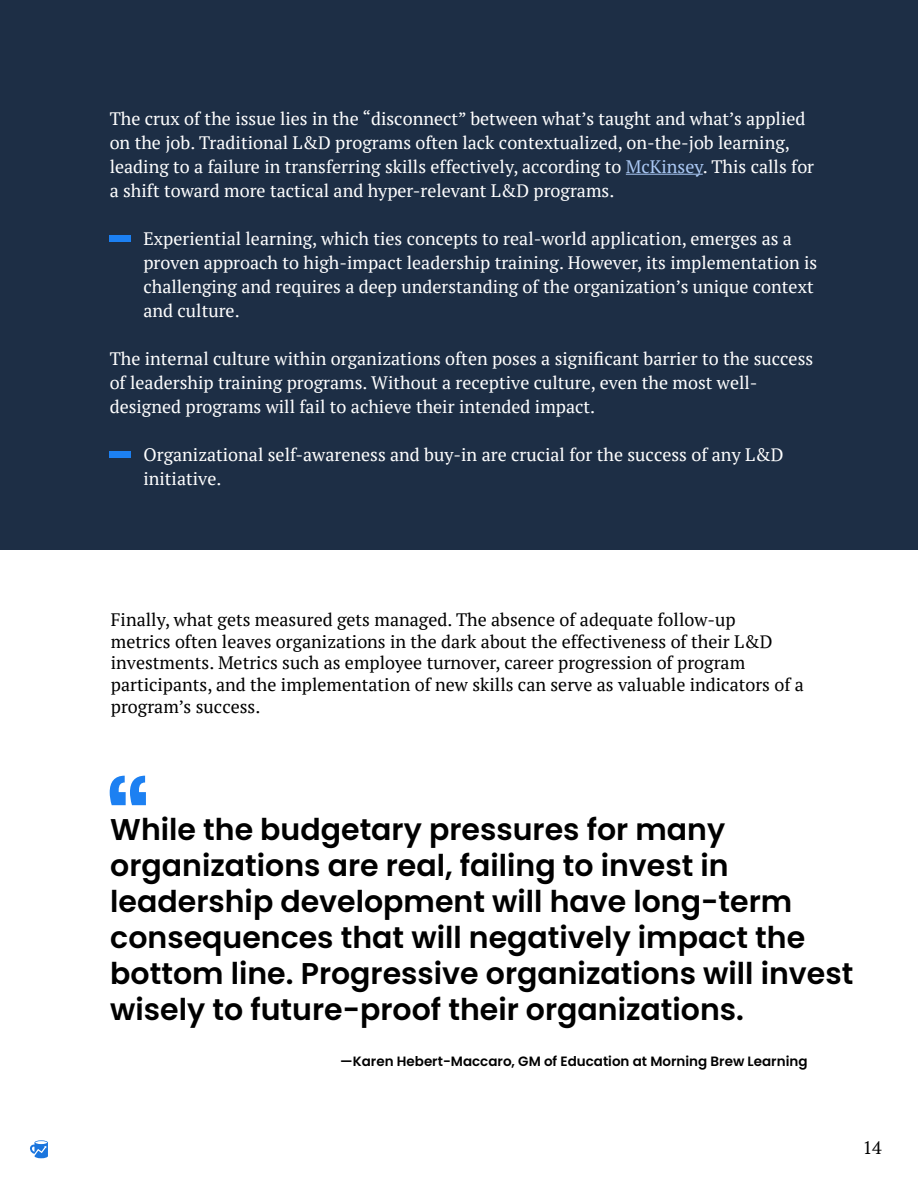
<style>
.page{position:relative;width:918px;height:1188px;background:#fff}
.page>*{position:absolute;margin:0;border:0;box-sizing:border-box;transform-origin:0 0}
.t1{font:600 30px/36px "Poppins";color:#000}
.t2{font:18px/24px "PT Serif";color:#fff}
.t3{font:18px/21.6px "PT Serif";color:#000}
.t4{font:600 13.5px "Poppins";color:#000}
.s1{color:#abc9f5}
</style>
<div class="page">
<div style="left:0;top:0;width:918px;height:549px;background:#1d2e45"></div>
<hr style="left:626px;top:174px;width:77px;height:1px;background:#abc9f5">
<svg style="left:110px;top:776px;width:36px;height:29px"></svg>
<svg style="left:30px;top:1140px;width:18px;height:18px"></svg>
<div style="left:110px;top:235px;width:21px;height:7px;background:#1c80f2"></div>
<div style="left:110px;top:451px;width:21px;height:7px;background:#1c80f2"></div>
<p class="t2" style="left:110px;top:106px;width:706px">The crux of the issue lies in the “disconnect” between what’s taught and what’s applied on the job. Traditional L&amp;D programs often lack contextualized, on-the-job learning, leading to a failure in transferring skills effectively, according to <span class="s1">McKinsey</span>. This calls for a shift toward more tactical and hyper-relevant L&amp;D programs.</p>
<p class="t2" style="left:143px;top:226px;width:675px">Experiential learning, which ties concepts to real-world application, emerges as a proven approach to high-impact leadership training. However, its implementation is challenging and requires a deep understanding of the organization’s unique context and culture.</p>
<p class="t2" style="left:110px;top:346px;width:705px">The internal culture within organizations often poses a significant barrier to the success of leadership training programs. Without a receptive culture, even the most well&shy;designed programs will fail to achieve their intended impact.</p>
<p class="t2" style="left:143px;top:442px;width:641px">Organizational self-awareness and buy-in are crucial for the success of any L&amp;D initiative.</p>
<p class="t3" style="left:111px;top:609px;width:695px">Finally, what gets measured gets managed. The absence of adequate follow-up<br>metrics often leaves organizations in the dark about the effectiveness of their L&amp;D investments. Metrics such as employee turnover, career progression of program participants, and the implementation of new skills can serve as valuable indicators of a program’s success.</p>
<p class="t1" style="left:110px;top:812px;width:745px">While the budgetary pressures for many organizations are real, failing to invest in leadership development will have long-term consequences that will negatively impact the bottom line. Progressive organizations will invest wisely to future-proof their organizations.</p>
<p class="t4" style="left:340px;top:1053px;width:469px">—Karen Hebert-Maccaro, GM of Education at Morning Brew Learning</p>
<p class="t3" style="left:863px;top:1137px;width:21px">14</p>
</div>
